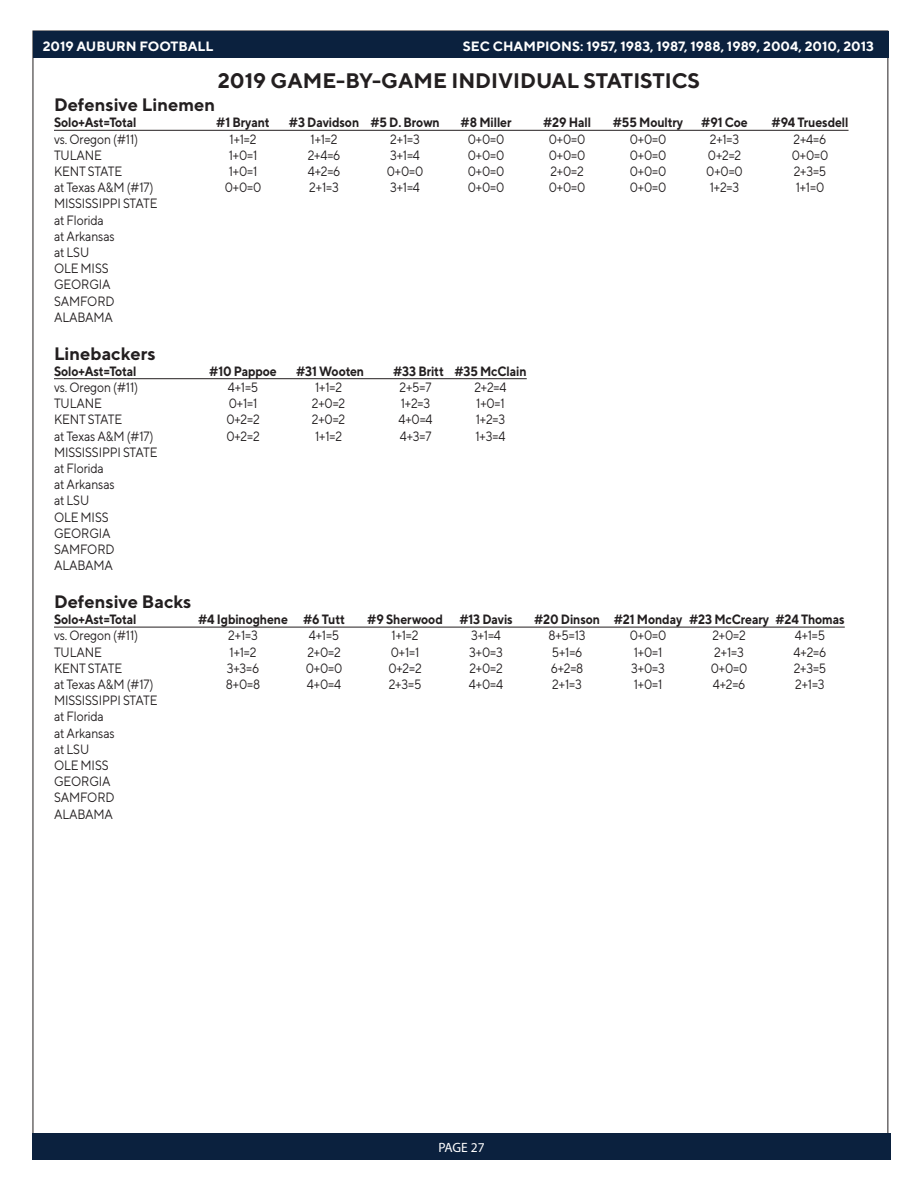
<style>
.page{position:relative;width:918px;height:1188px;background:#fff}
.page>*{position:absolute;margin:0;border:0;box-sizing:border-box;transform-origin:0 0}
.t1{font:700 21px "TT Norms";color:#231f20}
.t2{font:700 18px "TT Norms";color:#231f20}
.t3{font:13.5px "TT Norms";letter-spacing:-.01em;color:#231f20;scale:.9 1}
.t4{font:700 13.5px "TT Norms";letter-spacing:-.01em;color:#231f20;scale:.9 1}
.t5{font:700 13.5px "TT Norms";color:#fff}
.t6{font:13.5px "Myriad Pro";letter-spacing:-.01em;color:#fff}
</style>
<div class="page">
<div style="left:33px;top:31px;width:856px;height:27px;background:#0b213e"></div>
<div style="left:32px;top:1134px;width:859px;height:26px;background:#0b213e"></div>
<hr style="left:54px;top:130px;width:795px;height:1px;background:#231f20">
<hr style="left:54px;top:378px;width:473px;height:1px;background:#231f20">
<hr style="left:54px;top:627px;width:791px;height:1px;background:#231f20">
<p class="t5" style="left:43px;top:38px;width:172px">2019 AUBURN FOOTBALL</p>
<p class="t5" style="left:463px;top:38px;width:413px">SEC CHAMPIONS: 1957, 1983, 1987, 1988, 1989, 2004, 2010, 2013</p>
<p class="t1" style="left:218px;top:67px;width:484px">2019 GAME-BY-GAME INDIVIDUAL STATISTICS</p>
<p class="t2" style="left:54px;top:94px;width:163px">Defensive Linemen</p>
<p class="t4" style="left:54px;top:114px;width:93px">Solo+Ast=Total</p>
<p class="t4" style="left:216px;top:114px;width:61px">#1 Bryant</p>
<p class="t4" style="left:289px;top:114px;width:169px">#3 Davidson #5 D. Brown</p>
<p class="t4" style="left:461px;top:114px;width:58px">#8 Miller</p>
<p class="t4" style="left:543px;top:114px;width:55px">#29 Hall</p>
<p class="t4" style="left:613px;top:114px;width:80px">#55 Moultry</p>
<p class="t4" style="left:701px;top:114px;width:53px">#91 Coe</p>
<p class="t4" style="left:772px;top:114px;width:87px">#94 Truesdell</p>
<p class="t3" style="left:54px;top:131px;width:95px">vs. Oregon (#11)</p>
<p class="t3" style="left:230px;top:131px;width:31px">1+1=2</p>
<p class="t3" style="left:311px;top:131px;width:31px">1+1=2</p>
<p class="t3" style="left:390px;top:131px;width:34px">2+1=3</p>
<p class="t3" style="left:468px;top:131px;width:42px">0+0=0</p>
<p class="t3" style="left:549px;top:131px;width:42px">0+0=0</p>
<p class="t3" style="left:630px;top:131px;width:42px">0+0=0</p>
<p class="t3" style="left:710px;top:131px;width:34px">2+1=3</p>
<p class="t3" style="left:794px;top:131px;width:38px">2+4=6</p>
<p class="t3" style="left:54px;top:147px;width:55px">TULANE</p>
<p class="t3" style="left:229px;top:147px;width:33px">1+0=1</p>
<p class="t3" style="left:308px;top:147px;width:38px">2+4=6</p>
<p class="t3" style="left:390px;top:147px;width:35px">3+1=4</p>
<p class="t3" style="left:468px;top:147px;width:42px">0+0=0</p>
<p class="t3" style="left:549px;top:147px;width:42px">0+0=0</p>
<p class="t3" style="left:630px;top:147px;width:42px">0+0=0</p>
<p class="t3" style="left:708px;top:147px;width:39px">0+2=2</p>
<p class="t3" style="left:792px;top:147px;width:42px">0+0=0</p>
<p class="t3" style="left:54px;top:163px;width:77px">KENT STATE</p>
<p class="t3" style="left:229px;top:163px;width:33px">1+0=1</p>
<p class="t3" style="left:308px;top:163px;width:38px">4+2=6</p>
<p class="t3" style="left:387px;top:163px;width:42px">0+0=0</p>
<p class="t3" style="left:468px;top:163px;width:42px">0+0=0</p>
<p class="t3" style="left:550px;top:163px;width:39px">2+0=2</p>
<p class="t3" style="left:630px;top:163px;width:42px">0+0=0</p>
<p class="t3" style="left:706px;top:163px;width:42px">0+0=0</p>
<p class="t3" style="left:794px;top:163px;width:38px">2+3=5</p>
<p class="t3" style="left:54px;top:179px;width:112px">at Texas A&amp;M (#17)</p>
<p class="t3" style="left:225px;top:179px;width:42px">0+0=0</p>
<p class="t3" style="left:309px;top:179px;width:34px">2+1=3</p>
<p class="t3" style="left:390px;top:179px;width:35px">3+1=4</p>
<p class="t3" style="left:468px;top:179px;width:42px">0+0=0</p>
<p class="t3" style="left:549px;top:179px;width:42px">0+0=0</p>
<p class="t3" style="left:630px;top:179px;width:42px">0+0=0</p>
<p class="t3" style="left:710px;top:179px;width:34px">1+2=3</p>
<p class="t3" style="left:796px;top:179px;width:33px">1+1=0</p>
<p class="t3" style="left:54px;top:195px;width:117px">MISSISSIPPI STATE</p>
<p class="t3" style="left:54px;top:212px;width:57px">at Florida</p>
<p class="t3" style="left:54px;top:228px;width:69px">at Arkansas</p>
<p class="t3" style="left:54px;top:244px;width:41px">at LSU</p>
<p class="t3" style="left:54px;top:260px;width:62px">OLE MISS</p>
<p class="t3" style="left:54px;top:276px;width:65px">GEORGIA</p>
<p class="t3" style="left:54px;top:293px;width:69px">SAMFORD</p>
<p class="t3" style="left:54px;top:309px;width:67px">ALABAMA</p>
<p class="t2" style="left:54px;top:342px;width:103px">Linebackers</p>
<p class="t4" style="left:54px;top:363px;width:93px">Solo+Ast=Total</p>
<p class="t4" style="left:209px;top:363px;width:77px">#10 Pappoe</p>
<p class="t4" style="left:296px;top:363px;width:77px">#31 Wooten</p>
<p class="t4" style="left:393px;top:363px;width:150px">#33 Britt #35 McClain</p>
<p class="t3" style="left:54px;top:379px;width:95px">vs. Oregon (#11)</p>
<p class="t3" style="left:228px;top:379px;width:35px">4+1=5</p>
<p class="t3" style="left:315px;top:379px;width:31px">1+1=2</p>
<p class="t3" style="left:400px;top:379px;width:37px">2+5=7</p>
<p class="t3" style="left:474px;top:379px;width:37px">2+2=4</p>
<p class="t3" style="left:54px;top:395px;width:55px">TULANE</p>
<p class="t3" style="left:229px;top:395px;width:33px">0+1=1</p>
<p class="t3" style="left:312px;top:395px;width:39px">2+0=2</p>
<p class="t3" style="left:401px;top:395px;width:34px">1+2=3</p>
<p class="t3" style="left:476px;top:395px;width:33px">1+0=1</p>
<p class="t3" style="left:54px;top:411px;width:77px">KENT STATE</p>
<p class="t3" style="left:226px;top:411px;width:39px">0+2=2</p>
<p class="t3" style="left:312px;top:411px;width:39px">2+0=2</p>
<p class="t3" style="left:398px;top:411px;width:40px">4+0=4</p>
<p class="t3" style="left:476px;top:411px;width:34px">1+2=3</p>
<p class="t3" style="left:54px;top:428px;width:112px">at Texas A&amp;M (#17)</p>
<p class="t3" style="left:226px;top:428px;width:39px">0+2=2</p>
<p class="t3" style="left:315px;top:428px;width:31px">1+1=2</p>
<p class="t3" style="left:400px;top:428px;width:37px">4+3=7</p>
<p class="t3" style="left:476px;top:428px;width:35px">1+3=4</p>
<p class="t3" style="left:54px;top:444px;width:117px">MISSISSIPPI STATE</p>
<p class="t3" style="left:54px;top:460px;width:57px">at Florida</p>
<p class="t3" style="left:54px;top:476px;width:69px">at Arkansas</p>
<p class="t3" style="left:54px;top:492px;width:41px">at LSU</p>
<p class="t3" style="left:54px;top:509px;width:62px">OLE MISS</p>
<p class="t3" style="left:54px;top:525px;width:65px">GEORGIA</p>
<p class="t3" style="left:54px;top:541px;width:69px">SAMFORD</p>
<p class="t3" style="left:54px;top:557px;width:67px">ALABAMA</p>
<p class="t2" style="left:54px;top:590px;width:139px">Defensive Backs</p>
<p class="t4" style="left:54px;top:611px;width:93px">Solo+Ast=Total</p>
<p class="t4" style="left:198px;top:611px;width:165px">#4 Igbinoghene #6 Tutt</p>
<p class="t4" style="left:367px;top:611px;width:163px">#9 Sherwood #13 Davis</p>
<p class="t4" style="left:534px;top:611px;width:347px">#20 Dinson #21 Monday #23 McCreary #24 Thomas</p>
<p class="t3" style="left:54px;top:627px;width:95px">vs. Oregon (#11)</p>
<p class="t3" style="left:228px;top:627px;width:34px">2+1=3</p>
<p class="t3" style="left:309px;top:627px;width:35px">4+1=5</p>
<p class="t3" style="left:392px;top:627px;width:31px">1+1=2</p>
<p class="t3" style="left:471px;top:627px;width:35px">3+1=4</p>
<p class="t3" style="left:548px;top:627px;width:43px">8+5=13</p>
<p class="t3" style="left:630px;top:627px;width:42px">0+0=0</p>
<p class="t3" style="left:712px;top:627px;width:39px">2+0=2</p>
<p class="t3" style="left:795px;top:627px;width:35px">4+1=5</p>
<p class="t3" style="left:54px;top:644px;width:55px">TULANE</p>
<p class="t3" style="left:230px;top:644px;width:31px">1+1=2</p>
<p class="t3" style="left:307px;top:644px;width:39px">2+0=2</p>
<p class="t3" style="left:391px;top:644px;width:33px">0+1=1</p>
<p class="t3" style="left:469px;top:644px;width:39px">3+0=3</p>
<p class="t3" style="left:552px;top:644px;width:36px">5+1=6</p>
<p class="t3" style="left:634px;top:644px;width:33px">1+0=1</p>
<p class="t3" style="left:714px;top:644px;width:34px">2+1=3</p>
<p class="t3" style="left:794px;top:644px;width:38px">4+2=6</p>
<p class="t3" style="left:54px;top:660px;width:77px">KENT STATE</p>
<p class="t3" style="left:227px;top:660px;width:38px">3+3=6</p>
<p class="t3" style="left:306px;top:660px;width:42px">0+0=0</p>
<p class="t3" style="left:388px;top:660px;width:39px">0+2=2</p>
<p class="t3" style="left:469px;top:660px;width:39px">2+0=2</p>
<p class="t3" style="left:551px;top:660px;width:38px">6+2=8</p>
<p class="t3" style="left:631px;top:660px;width:39px">3+0=3</p>
<p class="t3" style="left:711px;top:660px;width:42px">0+0=0</p>
<p class="t3" style="left:794px;top:660px;width:38px">2+3=5</p>
<p class="t3" style="left:54px;top:676px;width:112px">at Texas A&amp;M (#17)</p>
<p class="t3" style="left:226px;top:676px;width:40px">8+0=8</p>
<p class="t3" style="left:307px;top:676px;width:40px">4+0=4</p>
<p class="t3" style="left:389px;top:676px;width:38px">2+3=5</p>
<p class="t3" style="left:469px;top:676px;width:40px">4+0=4</p>
<p class="t3" style="left:552px;top:676px;width:34px">2+1=3</p>
<p class="t3" style="left:634px;top:676px;width:33px">1+0=1</p>
<p class="t3" style="left:713px;top:676px;width:38px">4+2=6</p>
<p class="t3" style="left:795px;top:676px;width:34px">2+1=3</p>
<p class="t3" style="left:54px;top:692px;width:117px">MISSISSIPPI STATE</p>
<p class="t3" style="left:54px;top:708px;width:57px">at Florida</p>
<p class="t3" style="left:54px;top:725px;width:69px">at Arkansas</p>
<p class="t3" style="left:54px;top:741px;width:41px">at LSU</p>
<p class="t3" style="left:54px;top:757px;width:62px">OLE MISS</p>
<p class="t3" style="left:54px;top:773px;width:65px">GEORGIA</p>
<p class="t3" style="left:54px;top:789px;width:69px">SAMFORD</p>
<p class="t3" style="left:54px;top:806px;width:67px">ALABAMA</p>
<p class="t6" style="left:438px;top:1139px;width:48px">PAGE 27</p>
</div>
